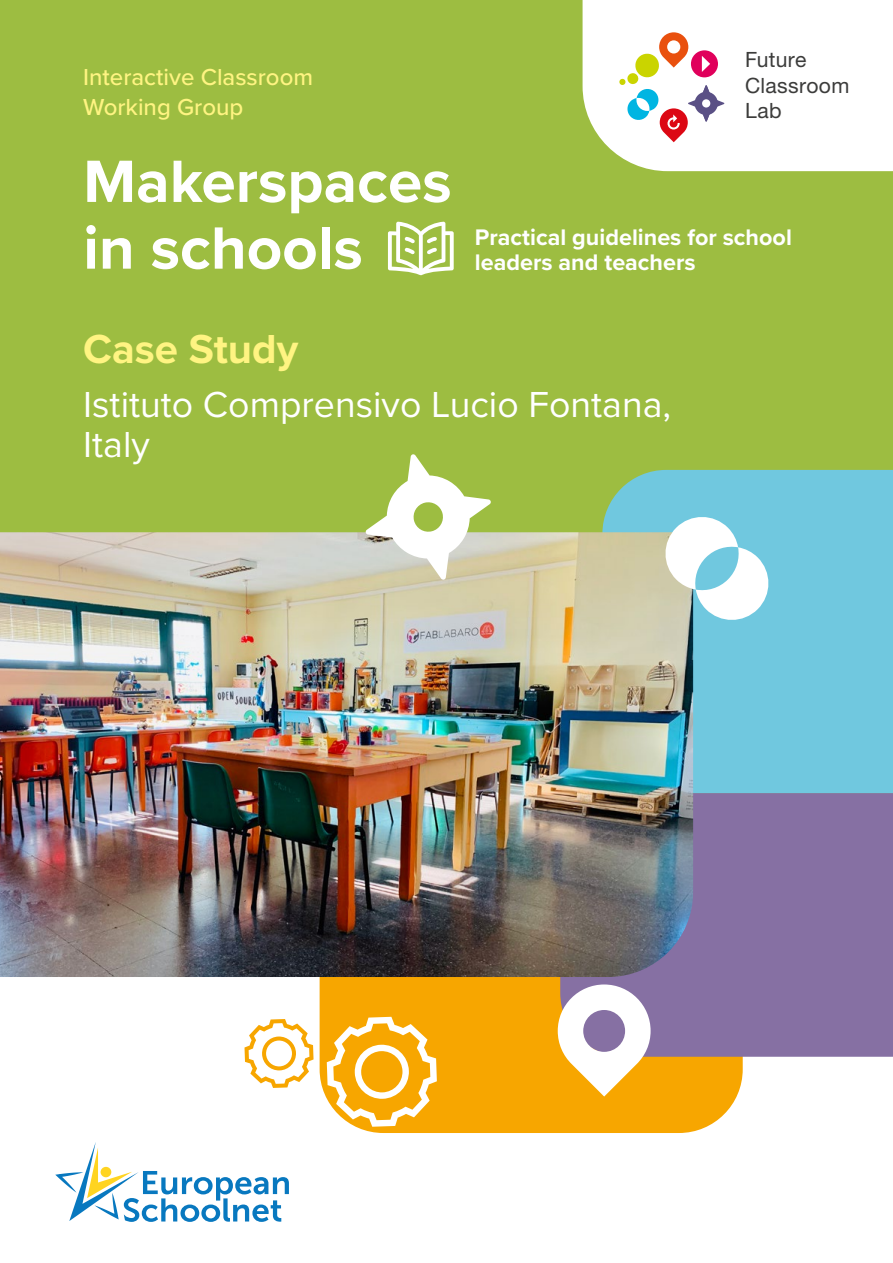
<style>
.page{position:relative;width:893px;height:1263px;background:#fff}
.page>*{position:absolute;margin:0;border:0;box-sizing:border-box;transform-origin:0 0}
.t1{font:700 61.8px/66.8px "Proxima Nova";color:#fff}
.t2{font:700 42px "Proxima Nova";color:#fff482}
.t3{font:37.5px/40.5px "Proxima Nova";color:#fff}
.t4{font:500 24px "Proxima Nova";color:#fff482}
.t5{font:700 23.4px/25.2px "Proxima Nova";color:#fff}
.t6{font:21.15px/25.3px "Helvetica Neue";letter-spacing:.015em;color:#3c3c3b}
</style>
<div class="page">
<div style="left:0;top:0;width:893px;height:532px;background:#9dbd41"></div>
<svg style="left:583px;top:0;width:310px;height:171px"></svg>
<div style="left:320px;top:869px;width:423px;height:264px;background:#f7a600;border-radius:64px"></div>
<div style="left:560px;top:793px;width:333px;height:264px;background:#8670a3"></div>
<div style="left:602px;top:470px;width:291px;height:323px;background:#70c8df"></div>
<img style="left:0;top:532px;width:693px;height:445px">
<svg style="left:558px;top:984px;width:93px;height:112px"></svg>
<svg style="left:662px;top:513px;width:110px;height:110px"></svg>
<svg style="left:365px;top:454px;width:126px;height:126px"></svg>
<div style="left:619px;top:79px;width:7px;height:6px;background:#cad400;border-radius:50%"></div>
<svg style="left:626px;top:32px;width:98px;height:110px"></svg>
<svg style="left:55px;top:1142px;width:234px;height:80px"></svg>
<svg style="left:244px;top:1019px;width:70px;height:69px"></svg>
<svg style="left:327px;top:1017px;width:110px;height:110px"></svg>
<svg style="left:388px;top:222px;width:66px;height:53px"></svg>
<p class="t4" style="left:83px;top:59px;width:231px">Interactive Classroom</p>
<p class="t4" style="left:83px;top:89px;width:162px">Working Group</p>
<p class="t1" style="left:83px;top:147px;width:370px">Makerspaces in schools</p>
<p class="t6" style="left:745px;top:47px;width:106px">Future<br>Classroom<br>Lab</p>
<p class="t5" style="left:475px;top:224px;width:318px">Practical guidelines for school leaders and teachers</p>
<p class="t2" style="left:83px;top:317px;width:217px">Case Study</p>
<p class="t3" style="left:83px;top:383px;width:589px">Istituto Comprensivo Lucio Fontana,<br>Italy</p>
</div>
